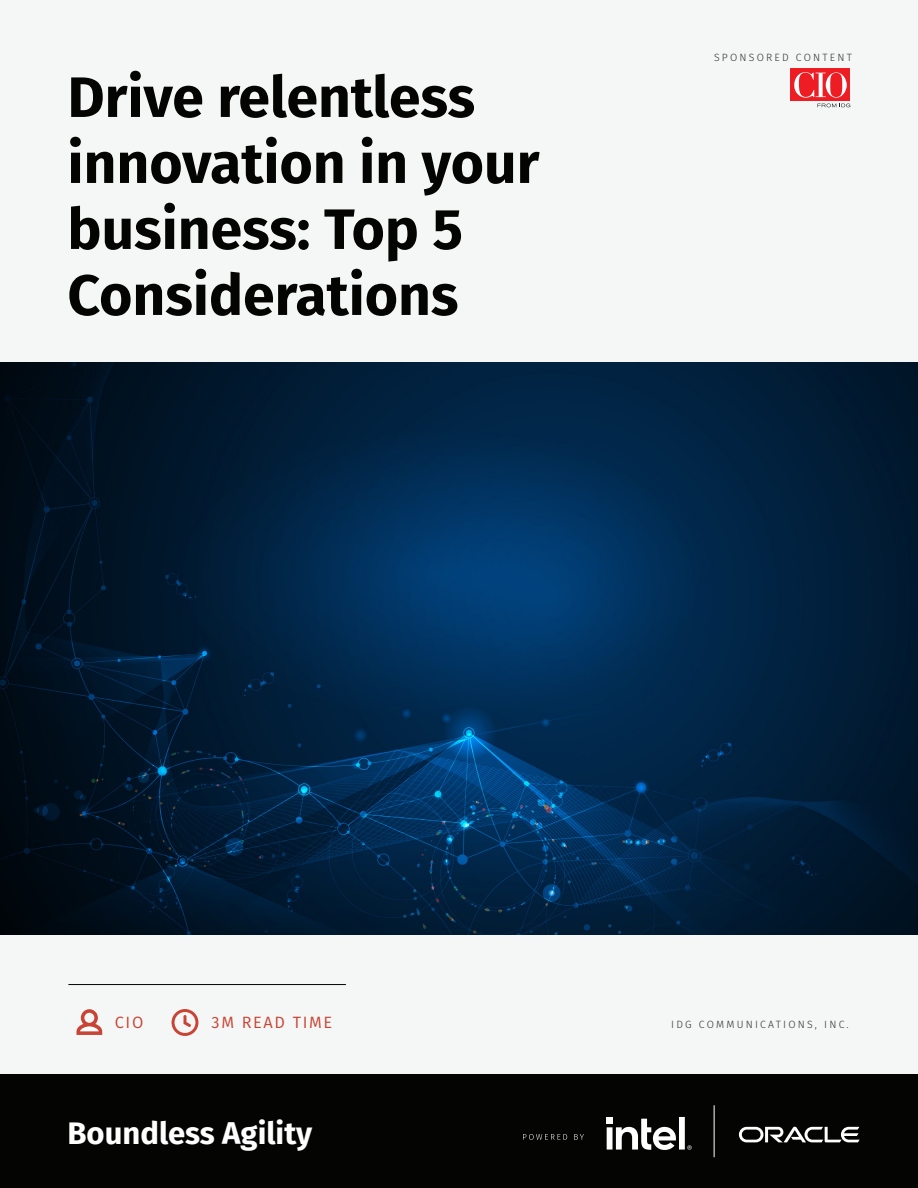
<style>
.page{position:relative;width:918px;height:1188px;background:#f5f7f7}
.page>*{position:absolute;margin:0;border:0;box-sizing:border-box;transform-origin:0 0}
.Heading{font:700 57px/66px "Fira Sans";color:#040503}
.t1{font:700 31.05px "Fira Sans";color:#fff}
.readtime{font:16.35px "Fira Sans";letter-spacing:.1em;color:#c94434}
.t2{font:300 10.5px "Fira Sans";letter-spacing:.21em;color:#2e2f2e}
</style>
<div class="page">
<div style="left:0;top:1074px;width:918px;height:114px;background:#040503"></div>
<hr style="left:714px;top:1105px;width:1px;height:52px;background:#fff">
<svg style="left:523px;top:1134px;width:44px;height:6px"></svg>
<svg style="left:574px;top:1134px;width:10px;height:6px"></svg>
<svg style="left:607px;top:1117px;width:85px;height:33px"></svg>
<svg style="left:739px;top:1127px;width:121px;height:15px"></svg>
<svg style="left:172px;top:1009px;width:26px;height:27px"></svg>
<svg style="left:77px;top:1009px;width:25px;height:26px"></svg>
<hr style="left:68px;top:984px;width:278px;height:1px;background:#040503">
<div style="left:791px;top:69px;width:59px;height:32px;background:#ee1d23"></div>
<svg style="left:794px;top:72px;width:53px;height:26px"></svg>
<svg style="left:817px;top:104px;width:33px;height:3px"></svg>
<img style="left:0;top:363px;width:918px;height:571px">
<h1 class="Heading" style="left:68px;top:60px;width:473px">Drive relentless innovation in your business: Top 5<br>Considerations</h1>
<p class="t2" style="left:714px;top:50px;width:139px">SPONSORED CONTENT</p>
<p class="readtime" style="left:115px;top:1010px;width:30px">CIO</p>
<p class="readtime" style="left:212px;top:1010px;width:122px">3M READ TIME</p>
<p class="t1" style="left:68px;top:1107px;width:246px">Boundless Agility</p>
<p class="t2" style="left:671px;top:1017px;width:179px">IDG COMMUNICATIONS, INC.</p>
</div>
